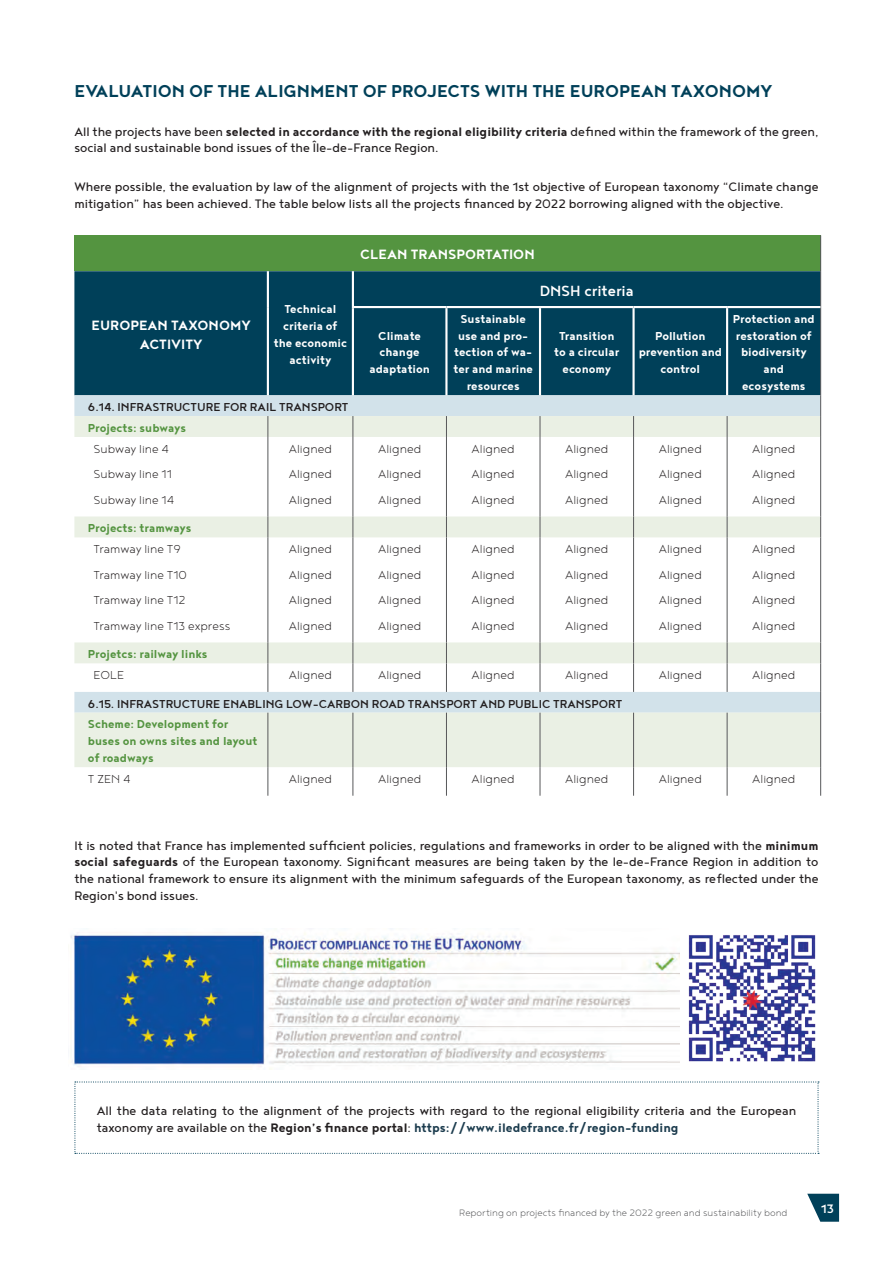
<style>
.page{position:relative;width:893px;height:1263px;background:#fff}
.page>*{position:absolute;margin:0;border:0;box-sizing:border-box;transform-origin:0 0}
.t1{font:700 21px "Noyh Geometric";color:#004059}
.t2{font:500 18px "Noyh Geometric";color:#fff}
.t3{font:700 16.5px/19.8px "Noyh Geometric";color:#fff;text-align:center}
.t4{font:15px/16.5px "Noyh Geometric";color:#231f20}
.t5{font:500 15px "Noyh Geometric";color:#fff}
.t6{font:300 14.25px/25.5px "Noyh Geometric";color:#231f20;text-align:justify}
.t7{font:700 14.1px/16.8px "Noyh Geometric";color:#fff;text-align:center}
.t8{font:700 14.1px/16.8px "Noyh Geometric";color:#549440}
.t9{font:300 14.1px/25.5px "Noyh Geometric";color:#231f20}
.t10{font:500 14.1px "Noyh Geometric";color:#231f20}
.t11{font:300 11.25px "Noyh Geometric";color:#57585a}
.s1{font-weight:700}
.s2{font-weight:700;color:#1c3c4e}
</style>
<div class="page">
<div style="left:74px;top:235px;width:747px;height:36px;background:#549440"></div>
<div style="left:74px;top:271px;width:746px;height:124px;background:#004059"></div>
<div style="left:74px;top:395px;width:746px;height:21px;background:#d2e2ea"></div>
<svg style="left:74px;top:416px;width:746px;height:351px"></svg>
<hr style="left:820px;top:235px;width:1px;height:36px;background:#57585a">
<hr style="left:820px;top:271px;width:1px;height:36px;background:#57585a">
<hr style="left:820px;top:307px;width:1px;height:88px;background:#57585a">
<svg style="left:540px;top:416px;width:1px;height:21px"></svg>
<svg style="left:633px;top:416px;width:1px;height:21px"></svg>
<svg style="left:727px;top:416px;width:1px;height:21px"></svg>
<svg style="left:820px;top:395px;width:1px;height:42px"></svg>
<hr style="left:540px;top:437px;width:1px;height:79px;background:#57585a">
<hr style="left:633px;top:437px;width:1px;height:79px;background:#57585a">
<hr style="left:727px;top:437px;width:1px;height:79px;background:#57585a">
<hr style="left:820px;top:437px;width:1px;height:79px;background:#57585a">
<svg style="left:540px;top:516px;width:1px;height:21px"></svg>
<svg style="left:633px;top:516px;width:1px;height:21px"></svg>
<svg style="left:727px;top:516px;width:1px;height:21px"></svg>
<svg style="left:820px;top:516px;width:1px;height:21px"></svg>
<hr style="left:540px;top:537px;width:1px;height:105px;background:#57585a">
<hr style="left:633px;top:537px;width:1px;height:105px;background:#57585a">
<hr style="left:727px;top:537px;width:1px;height:105px;background:#57585a">
<hr style="left:820px;top:537px;width:1px;height:105px;background:#57585a">
<svg style="left:540px;top:642px;width:1px;height:50px"></svg>
<svg style="left:633px;top:642px;width:1px;height:50px"></svg>
<svg style="left:727px;top:642px;width:1px;height:50px"></svg>
<svg style="left:820px;top:642px;width:1px;height:71px"></svg>
<hr style="left:540px;top:713px;width:1px;height:54px;background:#57585a">
<hr style="left:633px;top:713px;width:1px;height:54px;background:#57585a">
<hr style="left:727px;top:713px;width:1px;height:54px;background:#57585a">
<hr style="left:820px;top:713px;width:1px;height:54px;background:#57585a">
<svg style="left:540px;top:767px;width:1px;height:29px"></svg>
<svg style="left:633px;top:767px;width:1px;height:29px"></svg>
<svg style="left:727px;top:767px;width:1px;height:29px"></svg>
<svg style="left:820px;top:767px;width:1px;height:29px"></svg>
<svg style="left:268px;top:416px;width:1px;height:21px"></svg>
<svg style="left:353px;top:416px;width:1px;height:21px"></svg>
<svg style="left:446px;top:416px;width:1px;height:21px"></svg>
<hr style="left:268px;top:437px;width:1px;height:79px;background:#57585a">
<hr style="left:353px;top:437px;width:1px;height:79px;background:#57585a">
<hr style="left:446px;top:437px;width:1px;height:79px;background:#57585a">
<svg style="left:268px;top:516px;width:1px;height:21px"></svg>
<svg style="left:353px;top:516px;width:1px;height:21px"></svg>
<svg style="left:446px;top:516px;width:1px;height:21px"></svg>
<hr style="left:268px;top:537px;width:1px;height:105px;background:#57585a">
<hr style="left:353px;top:537px;width:1px;height:105px;background:#57585a">
<hr style="left:446px;top:537px;width:1px;height:105px;background:#57585a">
<svg style="left:268px;top:642px;width:1px;height:50px"></svg>
<svg style="left:353px;top:642px;width:1px;height:50px"></svg>
<svg style="left:446px;top:642px;width:1px;height:50px"></svg>
<hr style="left:268px;top:713px;width:1px;height:54px;background:#57585a">
<hr style="left:353px;top:713px;width:1px;height:54px;background:#57585a">
<hr style="left:446px;top:713px;width:1px;height:54px;background:#57585a">
<svg style="left:268px;top:767px;width:1px;height:29px"></svg>
<svg style="left:353px;top:767px;width:1px;height:29px"></svg>
<svg style="left:446px;top:767px;width:1px;height:29px"></svg>
<hr style="left:267px;top:271px;width:2px;height:36px;background:#fff">
<hr style="left:352px;top:271px;width:2px;height:35px;background:#fff">
<hr style="left:267px;top:307px;width:2px;height:88px;background:#fff">
<hr style="left:352px;top:308px;width:2px;height:87px;background:#fff">
<hr style="left:445px;top:308px;width:2px;height:87px;background:#fff">
<hr style="left:539px;top:308px;width:2px;height:87px;background:#fff">
<hr style="left:632px;top:308px;width:3px;height:87px;background:#fff">
<hr style="left:726px;top:308px;width:2px;height:87px;background:#fff">
<hr style="left:352px;top:306px;width:94px;height:2px;background:#fff">
<hr style="left:446px;top:306px;width:94px;height:2px;background:#fff">
<hr style="left:540px;top:306px;width:94px;height:2px;background:#fff">
<hr style="left:634px;top:306px;width:93px;height:2px;background:#fff">
<hr style="left:727px;top:306px;width:93px;height:2px;background:#fff">
<img style="left:688px;top:935px;width:128px;height:127px">
<svg style="left:807px;top:1194px;width:32px;height:28px"></svg>
<svg style="left:74px;top:1081px;width:745px;height:73px"></svg>
<img style="left:70px;top:932px;width:609px;height:137px">
<h1 class="t1" style="left:74px;top:78px;width:700px">EVALUATION OF THE ALIGNMENT OF PROJECTS WITH THE EUROPEAN TAXONOMY</h1>
<p class="t4" style="left:74px;top:123px;width:746px">All the projects have been <span class="s1">selected in accordance with the regional eligibility criteria</span> defined within the framework of the green, social and sustainable bond issues of the Île-de-France Region.</p>
<p class="t4" style="left:74px;top:178px;width:746px">Where possible, the evaluation by law of the alignment of projects with the 1st objective of European taxonomy “Climate change mitigation” has been achieved. The table below lists all the projects financed by 2022 borrowing aligned with the objective.</p>
<p class="t3" style="left:360px;top:244px;width:176px">CLEAN TRANSPORTATION</p>
<p class="t3" style="left:92px;top:314px;width:161px">EUROPEAN TAXONOMY<br>ACTIVITY</p>
<p class="t7" style="left:274px;top:300px;width:75px">Technical criteria of the economic activity</p>
<p class="t7" style="left:369px;top:327px;width:62px">Climate change adaptation</p>
<p class="t7" style="left:453px;top:310px;width:81px">Sustainable use and pro&shy;tection of wa&shy;ter and marine resources</p>
<p class="t2" style="left:540px;top:281px;width:96px">DNSH criteria</p>
<p class="t7" style="left:554px;top:327px;width:67px">Transition to a circular economy</p>
<p class="t7" style="left:639px;top:327px;width:85px">Pollution prevention and control</p>
<p class="t7" style="left:733px;top:310px;width:83px">Protection and restoration of biodiversity and ecosystems</p>
<p class="t10" style="left:88px;top:399px;width:262px">6.14. INFRASTRUCTURE FOR RAIL TRANSPORT</p>
<p class="t8" style="left:88px;top:419px;width:100px">Projects: subways</p>
<p class="t9" style="left:94px;top:435px;width:82px">Subway line 4<br>Subway line 11<br>Subway line 14</p>
<p class="t6" style="left:289px;top:435px;width:45px">Aligned Aligned Aligned</p>
<p class="t6" style="left:378px;top:435px;width:45px">Aligned Aligned Aligned</p>
<p class="t6" style="left:472px;top:435px;width:45px">Aligned Aligned Aligned</p>
<p class="t6" style="left:565px;top:435px;width:45px">Aligned Aligned Aligned</p>
<p class="t6" style="left:659px;top:435px;width:45px">Aligned Aligned Aligned</p>
<p class="t6" style="left:752px;top:435px;width:45px">Aligned Aligned Aligned</p>
<p class="t8" style="left:88px;top:519px;width:105px">Projects: tramways</p>
<p class="t9" style="left:94px;top:536px;width:138px">Tramway line T9<br>Tramway line T10<br>Tramway line T12<br>Tramway line T13 express</p>
<p class="t6" style="left:289px;top:536px;width:45px">Aligned Aligned Aligned Aligned</p>
<p class="t6" style="left:378px;top:536px;width:45px">Aligned Aligned Aligned Aligned</p>
<p class="t6" style="left:472px;top:536px;width:45px">Aligned Aligned Aligned Aligned</p>
<p class="t6" style="left:565px;top:536px;width:45px">Aligned Aligned Aligned Aligned</p>
<p class="t6" style="left:659px;top:536px;width:45px">Aligned Aligned Aligned Aligned</p>
<p class="t6" style="left:752px;top:536px;width:45px">Aligned Aligned Aligned Aligned</p>
<p class="t8" style="left:88px;top:645px;width:121px">Projetcs: railway links</p>
<p class="t9" style="left:94px;top:662px;width:32px">EOLE</p>
<p class="t6" style="left:289px;top:662px;width:45px">Aligned</p>
<p class="t6" style="left:378px;top:662px;width:45px">Aligned</p>
<p class="t6" style="left:472px;top:662px;width:45px">Aligned</p>
<p class="t6" style="left:565px;top:662px;width:45px">Aligned</p>
<p class="t6" style="left:659px;top:662px;width:45px">Aligned</p>
<p class="t6" style="left:752px;top:662px;width:45px">Aligned</p>
<p class="t10" style="left:88px;top:695px;width:536px">6.15. INFRASTRUCTURE ENABLING LOW-CARBON ROAD TRANSPORT AND PUBLIC TRANSPORT</p>
<p class="t8" style="left:88px;top:715px;width:171px">Scheme: Development for buses on owns sites and layout of roadways</p>
<p class="t9" style="left:88px;top:766px;width:44px">T ZEN 4</p>
<p class="t6" style="left:289px;top:766px;width:45px">Aligned</p>
<p class="t6" style="left:378px;top:766px;width:45px">Aligned</p>
<p class="t6" style="left:472px;top:766px;width:45px">Aligned</p>
<p class="t6" style="left:565px;top:766px;width:45px">Aligned</p>
<p class="t6" style="left:659px;top:766px;width:45px">Aligned</p>
<p class="t6" style="left:752px;top:766px;width:45px">Aligned</p>
<p class="t4" style="left:74px;top:837px;width:746px;text-align:justify">It is noted that France has implemented sufficient policies, regulations and frameworks in order to be aligned with the <span class="s1">minimum social safeguards</span> of the European taxonomy. Significant measures are being taken by the le-de-France Region in addition to the national framework to ensure its alignment with the minimum safeguards of the European taxonomy, as reflected under the Region's bond issues.</p>
<p class="t4" style="left:97px;top:1102px;width:701px">All the data relating to the alignment of the projects with regard to the regional eligibility criteria and the European taxonomy are available on the <span class="s1">Region’s finance portal</span>: <span class="s2">https://www.iledefrance.fr/region-funding</span></p>
<p class="t11" style="left:459px;top:1206px;width:330px">Reporting on projects financed by the 2022 green and sustainability bond</p>
<p class="t5" style="left:821px;top:1200px;width:14px">13</p>
</div>
